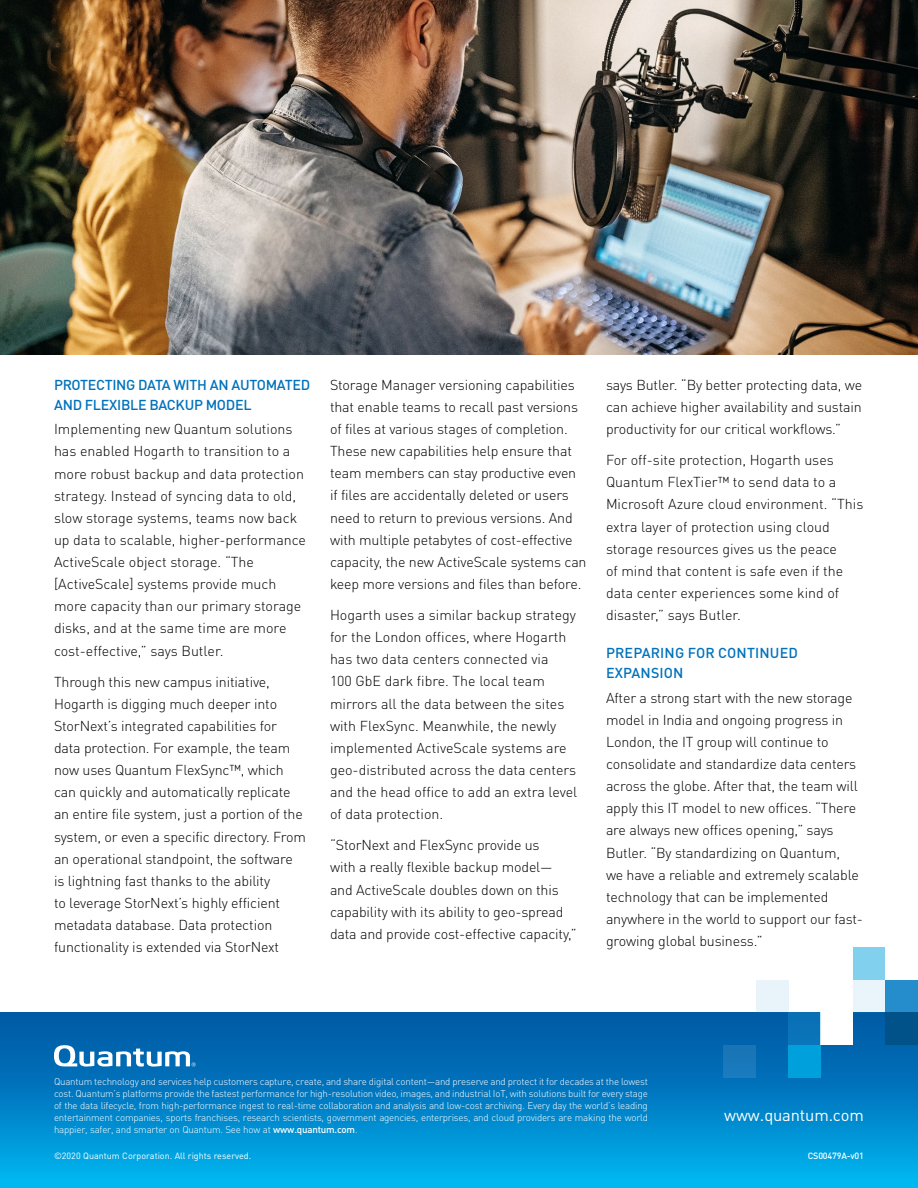
<style>
.page{position:relative;width:918px;height:1188px;background:#fff}
.page>*{position:absolute;margin:0;border:0;box-sizing:border-box;transform-origin:0 0}
.t1{font:16.5px "DIN Pro";letter-spacing:-.01em;color:#fff}
.t2{font:300 14.25px/22.2px "DIN Pro";letter-spacing:-.01em;color:#000}
.t3{font:500 14.25px/20.2px "DIN Pro";letter-spacing:-.02em;color:#0072bc}
.t4{font:500 14.25px/20.2px "DIN Pro";letter-spacing:.01em;color:#0072bc}
.t5{font:300 9.75px/12px "DIN Pro";letter-spacing:-.02em;color:#fff;text-align:justify}
.t6{font:9px "DIN Pro";color:#fff}
.t7{font:500 9px "DIN Pro";letter-spacing:-.02em;color:#fff}
.s1{font-weight:500}
</style>
<div class="page">
<img style="left:0;top:0;width:918px;height:354px">
<div style="left:0;top:1012px;width:918px;height:176px;background:linear-gradient(to bottom,#004f9d,#00b4ef)"></div>
<div style="left:853px;top:948px;width:33px;height:32px;background:#80d0ee"></div>
<div style="left:853px;top:980px;width:33px;height:32px;background:#e9f5fb"></div>
<div style="left:886px;top:980px;width:32px;height:32px;background:#258dcc"></div>
<div style="left:886px;top:1012px;width:32px;height:33px;background:#005289"></div>
<hr style="left:917px;top:915px;width:1px;height:33px;background:#258dcc">
<hr style="left:917px;top:948px;width:1px;height:32px;background:#258dcc">
<div style="left:821px;top:1011px;width:32px;height:34px;background:#fff"></div>
<hr style="left:917px;top:1045px;width:1px;height:32px;background:#258dcc">
<hr style="left:917px;top:1077px;width:1px;height:33px;background:#258dcc">
<hr style="left:917px;top:1110px;width:1px;height:32px;background:#258dcc">
<hr style="left:917px;top:883px;width:1px;height:32px;background:#258dcc">
<div style="left:788px;top:1012px;width:33px;height:33px;background:#0a72b7"></div>
<div style="left:756px;top:980px;width:32px;height:32px;background:#e9f3fa"></div>
<div style="left:724px;top:1045px;width:32px;height:32px;background:#1977b9"></div>
<div style="left:788px;top:1045px;width:33px;height:32px;background:#00a0dd"></div>
<svg style="left:54px;top:1045px;width:142px;height:22px"></svg>
<p class="t3" style="left:54px;top:373px;width:258px">PROTECTING DATA WITH AN AUTOMATED<br>AND FLEXIBLE BACKUP MODEL</p>
<p class="t2" style="left:54px;top:417px;width:254px">Implementing new Quantum solutions has enabled Hogarth to transition to a more robust backup and data protection strategy. Instead of syncing data to old, slow storage systems, teams now back up data to scalable, higher-performance ActiveScale object storage. “The [ActiveScale] systems provide much more capacity than our primary storage disks, and at the same time are more cost-effective,” says Butler.</p>
<p class="t2" style="left:54px;top:669px;width:254px">Through this new campus initiative, Hogarth is digging much deeper into StorNext’s integrated capabilities for data protection. For example, the team now uses Quantum FlexSync™, which can quickly and automatically replicate an entire file system, just a portion of the system, or even a specific directory. From an operational standpoint, the software is lightning fast thanks to the ability<br>to leverage StorNext’s highly efficient metadata database. Data protection functionality is extended via StorNext</p>
<p class="t2" style="left:330px;top:372px;width:258px">Storage Manager versioning capabilities that enable teams to recall past versions of files at various stages of completion.<br>These new capabilities help ensure that team members can stay productive even if files are accidentally deleted or users need to return to previous versions. And with multiple petabytes of cost-effective capacity, the new ActiveScale systems can keep more versions and files than before.</p>
<p class="t2" style="left:330px;top:603px;width:249px">Hogarth uses a similar backup strategy for the London offices, where Hogarth has two data centers connected via<br>100 GbE dark fibre. The local team mirrors all the data between the sites with FlexSync. Meanwhile, the newly implemented ActiveScale systems are geo-distributed across the data centers and the head office to add an extra level of data protection.</p>
<p class="t2" style="left:330px;top:833px;width:248px">“StorNext and FlexSync provide us<br>with a really flexible backup model— and ActiveScale doubles down on this capability with its ability to geo-spread data and provide cost-effective capacity,”</p>
<p class="t2" style="left:606px;top:372px;width:258px;text-align:justify">says Butler. “By better protecting data, we can achieve higher availability and sustain productivity for our critical workflows.”</p>
<p class="t2" style="left:606px;top:448px;width:259px">For off-site protection, Hogarth uses Quantum FlexTier™ to send data to a Microsoft Azure cloud environment. “This extra layer of protection using cloud storage resources gives us the peace<br>of mind that content is safe even if the data center experiences some kind of disaster,” says Butler.</p>
<p class="t4" style="left:606px;top:641px;width:193px">PREPARING FOR CONTINUED<br>EXPANSION</p>
<p class="t2" style="left:606px;top:685px;width:258px">After a strong start with the new storage model in India and ongoing progress in London, the IT group will continue to consolidate and standardize data centers across the globe. After that, the team will apply this IT model to new offices. “There are always new offices opening,” says Butler. “By standardizing on Quantum,<br>we have a reliable and extremely scalable technology that can be implemented anywhere in the world to support our fast&shy;growing global business.”</p>
<p class="t5" style="left:54px;top:1075px;width:596px">Quantum technology and services help customers capture, create, and share digital content—and preserve and protect it for decades at the lowest cost. Quantum’s platforms provide the fastest performance for high-resolution video, images, and industrial IoT, with solutions built for every stage of the data lifecycle, from high-performance ingest to real-time collaboration and analysis and low-cost archiving. Every day the world’s leading entertainment companies, sports franchises, research scientists, government agencies, enterprises, and cloud providers are making the world happier, safer, and smarter on Quantum. See how at <span class="s1">www.quantum.com</span>.</p>
<p class="t6" style="left:54px;top:1148px;width:199px">©2020 Quantum Corporation. All rights reserved.</p>
<p class="t7" style="left:808px;top:1149px;width:58px">CS00479A-v01</p>
<p class="t1" style="left:724px;top:1102px;width:141px">www.quantum.com</p>
</div>
